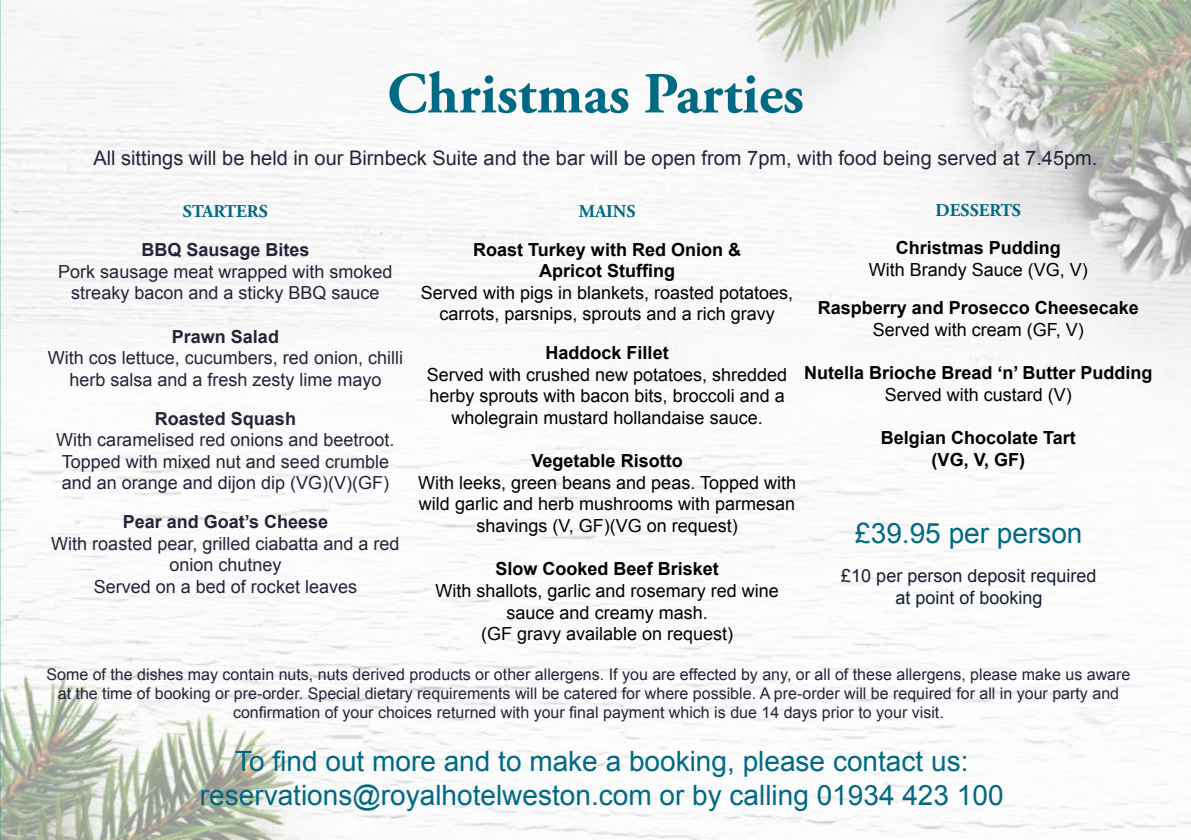
<style>
.page{position:relative;width:1191px;height:840px;background:#fff}
.page>*{position:absolute;margin:0;border:0;box-sizing:border-box;transform-origin:0 0}
.t1{font:700 58px "Adobe Garamond Pro";color:#006983}
.t2{font:28px/33.6px "Arial";color:#006983;text-align:center}
.t3{font:20px "Arial";color:#252338}
.t4{font:18px/21.6px "Arial";color:#000;text-align:center}
.t5{font:18px/21.6px "Arial";color:#252338;text-align:center}
.t6{font:700 18px/21.6px "Arial";color:#000;text-align:center}
.t7{font:700 18px "Arial";color:#252338}
.t8{font:18px/21.6px "Arial";color:#141e33;text-align:center}
.t9{font:700 18px "Adobe Garamond Pro";color:#006983}
.t10{font:16px/19.2px "Arial";color:#252338;text-align:center}
</style>
<div class="page">
<img style="left:0;top:0;width:1191px;height:839px">
<h1 class="t1" style="left:387px;top:60px;width:418px">Christmas Parties</h1>
<p class="t3" style="left:93px;top:145px;width:1005px">All sittings will be held in our Birnbeck Suite and the bar will be open from 7pm, with food being served at 7.45pm.</p>
<p class="t9" style="left:183px;top:201px;width:86px">STARTERS</p>
<p class="t7" style="left:141px;top:238px;width:170px">BBQ Sausage Bites</p>
<p class="t5" style="left:58px;top:261px;width:336px">Pork sausage meat wrapped with smoked streaky bacon and a sticky BBQ sauce</p>
<p class="t7" style="left:172px;top:324px;width:109px">Prawn Salad</p>
<p class="t5" style="left:48px;top:347px;width:357px">With cos lettuce, cucumbers, red onion, chilli herb salsa and a fresh zesty lime mayo</p>
<p class="t7" style="left:155px;top:406px;width:143px">Roasted Squash</p>
<p class="t5" style="left:56px;top:429px;width:340px">With caramelised red onions and beetroot.<br>Topped with mixed nut and seed crumble and an orange and dijon dip (VG)(V)(GF)</p>
<p class="t7" style="left:123px;top:509px;width:207px">Pear and Goat’s Cheese</p>
<p class="t5" style="left:51px;top:532px;width:350px">With roasted pear, grilled ciabatta and a red onion chutney<br>Served on a bed of rocket leaves</p>
<p class="t9" style="left:578px;top:200px;width:58px">MAINS</p>
<p class="t6" style="left:473px;top:239px;width:269px">Roast Turkey with Red Onion &amp;<br>Apricot Stuffing</p>
<p class="t4" style="left:421px;top:282px;width:374px">Served with pigs in blankets, roasted potatoes, carrots, parsnips, sprouts and a rich gravy</p>
<p class="t6" style="left:545px;top:342px;width:125px">Haddock Fillet</p>
<p class="t4" style="left:427px;top:363px;width:362px">Served with crushed new potatoes, shredded herby sprouts with bacon bits, broccoli and a wholegrain mustard hollandaise sauce.</p>
<p class="t6" style="left:531px;top:450px;width:153px">Vegetable Risotto</p>
<p class="t4" style="left:418px;top:471px;width:379px">With leeks, green beans and peas. Topped with wild garlic and herb mushrooms with parmesan shavings (V, GF)(VG on request)</p>
<p class="t6" style="left:495px;top:558px;width:225px">Slow Cooked Beef Brisket</p>
<p class="t4" style="left:435px;top:579px;width:345px">With shallots, garlic and rosemary red wine sauce and creamy mash.<br>(GF gravy available on request)</p>
<p class="t9" style="left:935px;top:199px;width:87px">DESSERTS</p>
<p class="t6" style="left:895px;top:237px;width:167px">Christmas Pudding</p>
<p class="t4" style="left:868px;top:259px;width:221px">With Brandy Sauce (VG, V)</p>
<p class="t6" style="left:817px;top:298px;width:323px">Raspberry and Prosecco Cheesecake</p>
<p class="t4" style="left:872px;top:319px;width:213px">Served with cream (GF, V)</p>
<p class="t6" style="left:804px;top:362px;width:350px">Nutella Brioche Bread ‘n’ Butter Pudding</p>
<p class="t4" style="left:884px;top:384px;width:189px">Served with custard (V)</p>
<p class="t6" style="left:881px;top:427px;width:196px">Belgian Chocolate Tart (VG, V, GF)</p>
<h2 class="t2" style="left:855px;top:516px;width:229px">£39.95 per person</h2>
<p class="t8" style="left:841px;top:564px;width:257px">£10 per person deposit required at point of booking</p>
<p class="t10" style="left:46px;top:664px;width:1085px">Some of the dishes may contain nuts, nuts derived products or other allergens. If you are effected by any, or all of these allergens, please make us aware at the time of booking or pre-order. Special dietary requirements will be catered for where possible. A pre-order will be required for all in your party and confirmation of your choices returned with your final payment which is due 14 days prior to your visit.</p>
<h2 class="t2" style="left:200px;top:744px;width:805px">To find out more and to make a booking, please contact us: reservations@royalhotelweston.com or by calling 01934 423 100</h2>
</div>
